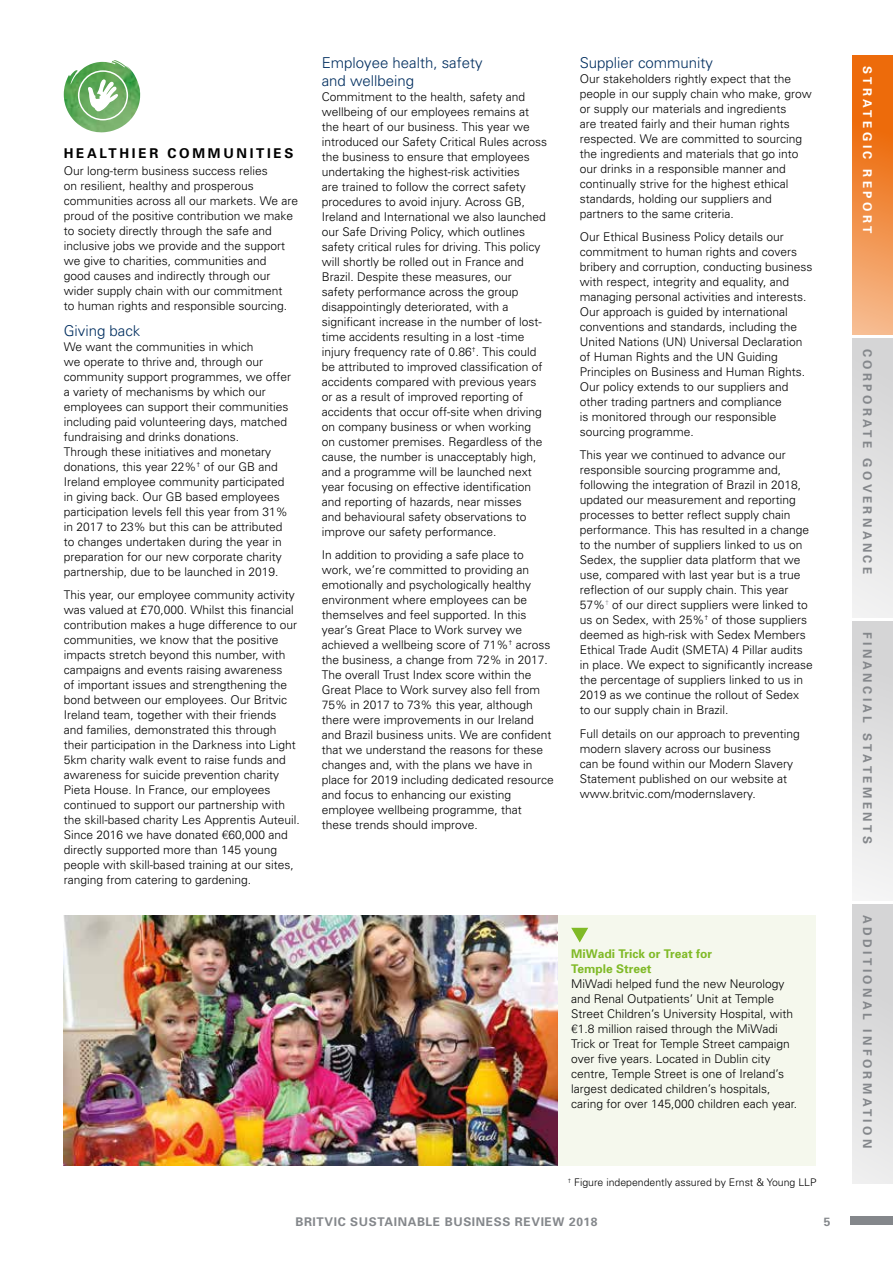
<style>
.page{position:relative;width:893px;height:1263px;background:#fff}
.page>*{position:absolute;margin:0;border:0;box-sizing:border-box;transform-origin:0 0}
.t1{font:300 15px/18px "Univers";color:#002e5f}
.t2{font:700 13.5px "Univers";letter-spacing:.2em;color:#000}
.t3{font:300 12px/15px "Univers";color:#000}
.t4{font:700 12px "Univers";letter-spacing:.28em;color:#84878b}
.t5{font:700 12px "Univers";letter-spacing:.05em;color:#84878b}
.t6{font:700 12px/15px "Univers";color:#80ba27}
.t7{font:700 12px "Univers";letter-spacing:.28em;color:#fff}
.t8{font:300 10.5px "Univers";color:#000}
.s1{font-family:"Helvetica"}
</style>
<div class="page">
<img style="left:64px;top:915px;width:494px;height:250px">
<div style="left:558px;top:915px;width:258px;height:250px;background:#f5f8ed"></div>
<svg style="left:571px;top:928px;width:17px;height:14px"></svg>
<img style="left:64px;top:60px;width:76px;height:73px">
<svg style="left:86px;top:78px;width:33px;height:34px"></svg>
<div style="left:78px;top:70px;width:50px;height:50px;border:2px solid #fff;border-radius:50%"></div>
<div style="left:850px;top:1216px;width:43px;height:9px;background:#84878b"></div>
<svg style="left:853px;top:55px;width:40px;height:280px;background:#f0893d"></svg>
<div style="left:853px;top:621px;width:40px;height:280px;background:linear-gradient(to bottom,#d0d0d2,#f5f5f5)"></div>
<div style="left:853px;top:904px;width:40px;height:280px;background:linear-gradient(to bottom,#cfcfd1,#ececec)"></div>
<div style="left:853px;top:338px;width:40px;height:280px;background:linear-gradient(to bottom,#d2d2d3,#f2f2f2)"></div>
<p class="t2" style="left:64px;top:145px;width:231px">HEALTHIER COMMUNITIES</p>
<p class="t3" style="left:64px;top:163px;width:236px">Our long-term business success relies<br>on resilient, healthy and prosperous communities across all our markets. We are proud of the positive contribution we make to society directly through the safe and inclusive jobs we provide and the support we give to charities, communities and<br>good causes and indirectly through our wider supply chain with our commitment<br>to human rights and responsible sourcing.</p>
<p class="t1" style="left:64px;top:321px;width:78px">Giving back</p>
<p class="t3" style="left:64px;top:339px;width:229px">We want the communities in which<br>we operate to thrive and, through our community support programmes, we offer a variety of mechanisms by which our employees can support their communities including paid volunteering days, matched fundraising and drinks donations.<br>Through these initiatives and monetary donations, this year 22%<sup>†</sup> of our GB and Ireland employee community participated in giving back. Our GB based employees participation levels fell this year from 31% in 2017 to 23% but this can be attributed to changes undertaken during the year in preparation for our new corporate charity partnership, due to be launched in 2019.</p>
<p class="t3" style="left:64px;top:587px;width:238px">This year, our employee community activity was valued at £70,000. Whilst this financial contribution makes a huge difference to our communities, we know that the positive impacts stretch beyond this number, with campaigns and events raising awareness<br>of important issues and strengthening the bond between our employees. Our Britvic Ireland team, together with their friends<br>and families, demonstrated this through their participation in the Darkness into Light 5km charity walk event to raise funds and awareness for suicide prevention charity Pieta House. In France, our employees continued to support our partnership with the skill-based charity Les Apprentis Auteuil.<br>Since 2016 we have donated <span class="s1">€</span>60,000 and directly supported more than 145 young people with skill-based training at our sites, ranging from catering to gardening.</p>
<p class="t1" style="left:322px;top:53px;width:162px">Employee health, safety and wellbeing</p>
<p class="t3" style="left:322px;top:89px;width:227px">Commitment to the health, safety and wellbeing of our employees remains at the heart of our business. This year we introduced our Safety Critical Rules across the business to ensure that employees undertaking the highest-risk activities<br>are trained to follow the correct safety procedures to avoid injury. Across GB, Ireland and International we also launched our Safe Driving Policy, which outlines safety critical rules for driving. This policy will shortly be rolled out in France and Brazil. Despite these measures, our safety performance across the group disappointingly deteriorated, with a significant increase in the number of lost&shy;time accidents resulting in a lost -time injury frequency rate of 0.86<sup>†</sup>. This could be attributed to improved classification of accidents compared with previous years or as a result of improved reporting of accidents that occur off-site when driving on company business or when working on customer premises. Regardless of the cause, the number is unacceptably high, and a programme will be launched next year focusing on effective identification and reporting of hazards, near misses<br>and behavioural safety observations to improve our safety performance.</p>
<p class="t3" style="left:322px;top:547px;width:234px">In addition to providing a safe place to work, we’re committed to providing an emotionally and psychologically healthy environment where employees can be themselves and feel supported. In this year’s Great Place to Work survey we achieved a wellbeing score of 71%<sup>†</sup> across the business, a change from 72% in 2017.<br>The overall Trust Index score within the Great Place to Work survey also fell from 75% in 2017 to 73% this year, although there were improvements in our Ireland and Brazil business units. We are confident that we understand the reasons for these changes and, with the plans we have in place for 2019 including dedicated resource and focus to enhancing our existing employee wellbeing programme, that these trends should improve.</p>
<p class="t1" style="left:580px;top:53px;width:135px">Supplier community</p>
<p class="t3" style="left:580px;top:71px;width:234px">Our stakeholders rightly expect that the people in our supply chain who make, grow or supply our materials and ingredients<br>are treated fairly and their human rights respected. We are committed to sourcing the ingredients and materials that go into our drinks in a responsible manner and continually strive for the highest ethical standards, holding our suppliers and partners to the same criteria.</p>
<p class="t3" style="left:580px;top:229px;width:234px">Our Ethical Business Policy details our commitment to human rights and covers bribery and corruption, conducting business with respect, integrity and equality, and managing personal activities and interests.<br>Our approach is guided by international conventions and standards, including the United Nations (UN) Universal Declaration of Human Rights and the UN Guiding Principles on Business and Human Rights.<br>Our policy extends to our suppliers and other trading partners and compliance<br>is monitored through our responsible sourcing programme.</p>
<p class="t3" style="left:580px;top:447px;width:235px">This year we continued to advance our responsible sourcing programme and, following the integration of Brazil in 2018, updated our measurement and reporting processes to better reflect supply chain performance. This has resulted in a change to the number of suppliers linked to us on Sedex, the supplier data platform that we use, compared with last year but is a true reflection of our supply chain. This year 57%<sup>†</sup> of our direct suppliers were linked to us on Sedex, with 25%<sup>†</sup> of those suppliers deemed as high-risk with Sedex Members Ethical Trade Audit (SMETA) 4 Pillar audits in place. We expect to significantly increase the percentage of suppliers linked to us in 2019 as we continue the rollout of Sedex<br>to our supply chain in Brazil.</p>
<p class="t3" style="left:580px;top:725px;width:222px">Full details on our approach to preventing modern slavery across our business<br>can be found within our Modern Slavery Statement published on our website at www.britvic.com/modernslavery.</p>
<p class="t6" style="left:571px;top:946px;width:142px">MiWadi Trick or Treat for<br>Temple Street</p>
<p class="t3" style="left:571px;top:975px;width:227px">MiWadi helped fund the new Neurology and Renal Outpatients’ Unit at Temple Street Children’s University Hospital, with <span class="s1">€</span>1.8 million raised through the MiWadi Trick or Treat for Temple Street campaign over five years. Located in Dublin city centre, Temple Street is one of Ireland’s largest dedicated children’s hospitals, caring for over 145,000 children each year.</p>
<p class="t8" style="left:568px;top:1176px;width:250px"><sup>†</sup> Figure independently assured by Ernst &amp; Young LLP</p>
<p class="t5" style="left:295px;top:1214px;width:304px">BRITVIC SUSTAINABLE BUSINESS REVIEW 2018</p>
<p class="t4" style="left:824px;top:1214px;width:8px">5</p>
<p class="t7" style="left:875px;top:66px;width:169px;rotate:90deg">STRATEGIC REPORT</p>
<p class="t4" style="left:875px;top:349px;width:226px;rotate:90deg">CORPORATE GOVERNANCE</p>
<p class="t4" style="left:875px;top:632px;width:213px;rotate:90deg">FINANCIAL STATEMENTS</p>
<p class="t4" style="left:875px;top:915px;width:235px;rotate:90deg">ADDITIONAL INFORMATION</p>
</div>
